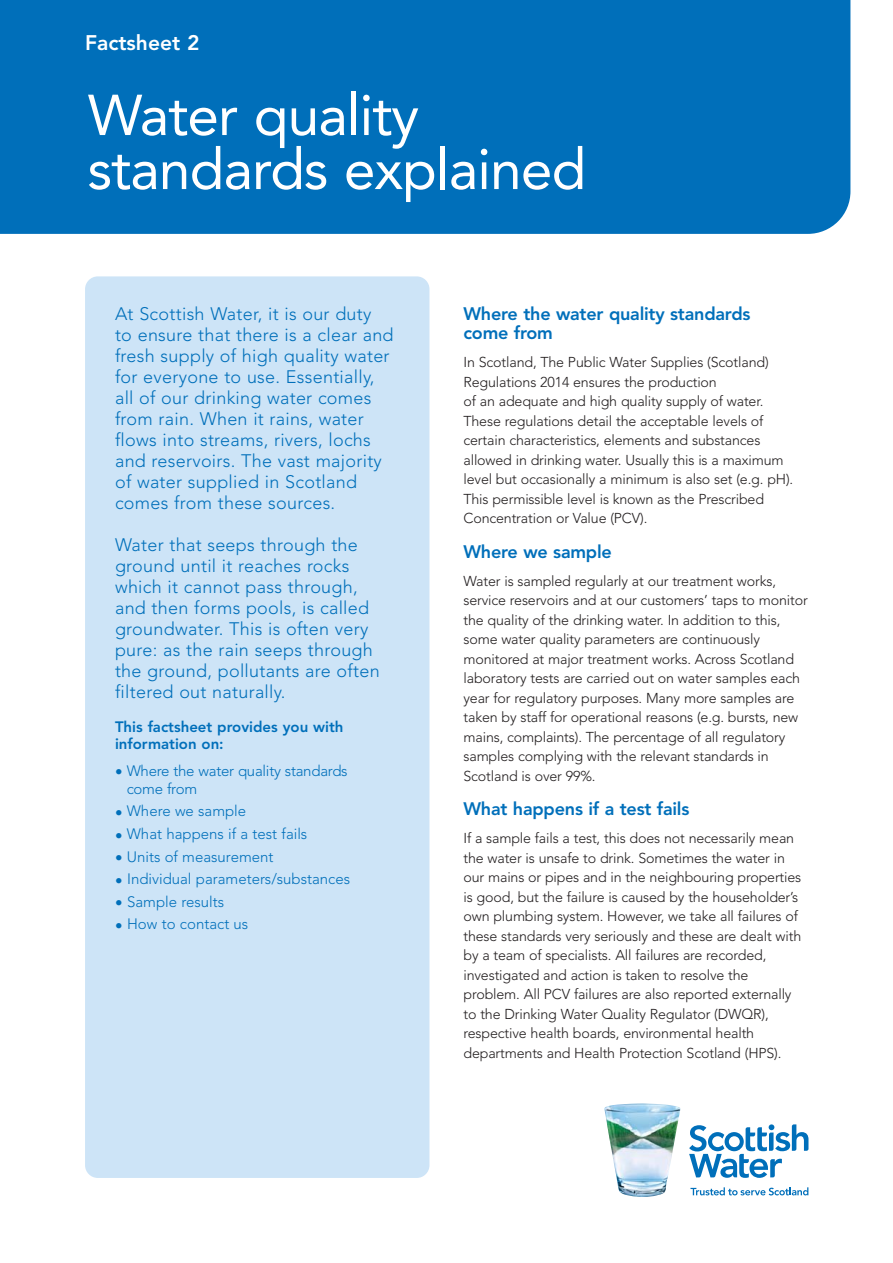
<style>
.page{position:relative;width:893px;height:1263px;background:#fff}
.page>*{position:absolute;margin:0;border:0;box-sizing:border-box;transform-origin:0 0}
.t1{font:57px/54px "Avenir";letter-spacing:-.015em;color:#fff}
.t2{font:800 21px "Avenir";color:#fff}
.t3{font:300 18px/21px "Avenir";letter-spacing:.015em;color:#006fba}
.t4{font:800 18px/19.5px "Avenir";letter-spacing:-.01em;color:#006fba}
.t5{font:300 15px/18.3px "Avenir";color:#006fba}
.t6{font:800 15px/16.5px "Avenir";color:#006fba}
.t7{font:300 14.25px/19.5px "Avenir";letter-spacing:-.01em;color:#231f20}
.s1{font-weight:400}
</style>
<div class="page">
<div style="left:85px;top:276px;width:344px;height:902px;background:#cde4f7;border-radius:13px"></div>
<div style="left:0;top:0;width:850px;height:234px;background:#006fba"></div>
<img style="left:604px;top:1103px;width:77px;height:94px">
<svg style="left:689px;top:1124px;width:119px;height:54px"></svg>
<svg style="left:690px;top:1187px;width:118px;height:8px"></svg>
<h2 class="t2" style="left:85px;top:34px;width:116px">Factsheet 2</h2>
<h1 class="t1" style="left:88px;top:93px;width:500px">Water quality standards explained</h1>
<p class="t3" style="left:115px;top:305px;width:280px">At Scottish Water, it is our duty<br>to ensure that there is a clear and fresh supply of high quality water for everyone to use. Essentially, all of our drinking water comes from rain. When it rains, water flows into streams, rivers, lochs and reservoirs. The vast majority of water supplied in Scotland comes from these sources.</p>
<p class="t3" style="left:115px;top:536px;width:266px">Water that seeps through the ground until it reaches rocks which it cannot pass through, and then forms pools, is called groundwater. This is often very pure: as the rain seeps through the ground, pollutants are often filtered out naturally.</p>
<p class="t6" style="left:115px;top:720px;width:230px">This factsheet provides you with information on:</p>
<p class="t5" style="left:127px;top:762px;width:223px;text-indent:-12px"><span class="s1">•</span> Where the water quality standards come from</p>
<p class="t5" style="left:115px;top:803px;width:133px"><span class="s1">•</span> Where we sample</p>
<p class="t5" style="left:115px;top:826px;width:194px"><span class="s1">•</span> What happens if a test fails</p>
<p class="t5" style="left:115px;top:848px;width:160px"><span class="s1">•</span> Units of measurement</p>
<p class="t5" style="left:115px;top:871px;width:237px"><span class="s1">•</span> Individual parameters/substances</p>
<p class="t5" style="left:115px;top:893px;width:111px"><span class="s1">•</span> Sample results</p>
<p class="t5" style="left:115px;top:916px;width:135px"><span class="s1">•</span> How to contact us</p>
<p class="t4" style="left:463px;top:305px;width:288px">Where the water quality standards come from</p>
<p class="t7" style="left:463px;top:354px;width:331px">In Scotland, The Public Water Supplies (Scotland)<br>Regulations 2014 ensures the production<br>of an adequate and high quality supply of water.<br>These regulations detail the acceptable levels of certain characteristics, elements and substances allowed in drinking water. Usually this is a maximum level but occasionally a minimum is also set (e.g. pH).<br>This permissible level is known as the Prescribed Concentration or Value (PCV).</p>
<p class="t4" style="left:463px;top:543px;width:150px">Where we sample</p>
<p class="t7" style="left:463px;top:572px;width:346px">Water is sampled regularly at our treatment works, service reservoirs and at our customers’ taps to monitor the quality of the drinking water. In addition to this, some water quality parameters are continuously monitored at major treatment works. Across Scotland laboratory tests are carried out on water samples each year for regulatory purposes. Many more samples are taken by staff for operational reasons (e.g. bursts, new mains, complaints). The percentage of all regulatory samples complying with the relevant standards in Scotland is over 99%.</p>
<p class="t4" style="left:463px;top:801px;width:227px">What happens if a test fails</p>
<p class="t7" style="left:463px;top:830px;width:339px">If a sample fails a test, this does not necessarily mean the water is unsafe to drink. Sometimes the water in our mains or pipes and in the neighbouring properties is good, but the failure is caused by the householder’s own plumbing system. However, we take all failures of these standards very seriously and these are dealt with by a team of specialists. All failures are recorded, investigated and action is taken to resolve the problem. All PCV failures are also reported externally to the Drinking Water Quality Regulator (DWQR), respective health boards, environmental health departments and Health Protection Scotland (HPS).</p>
</div>
